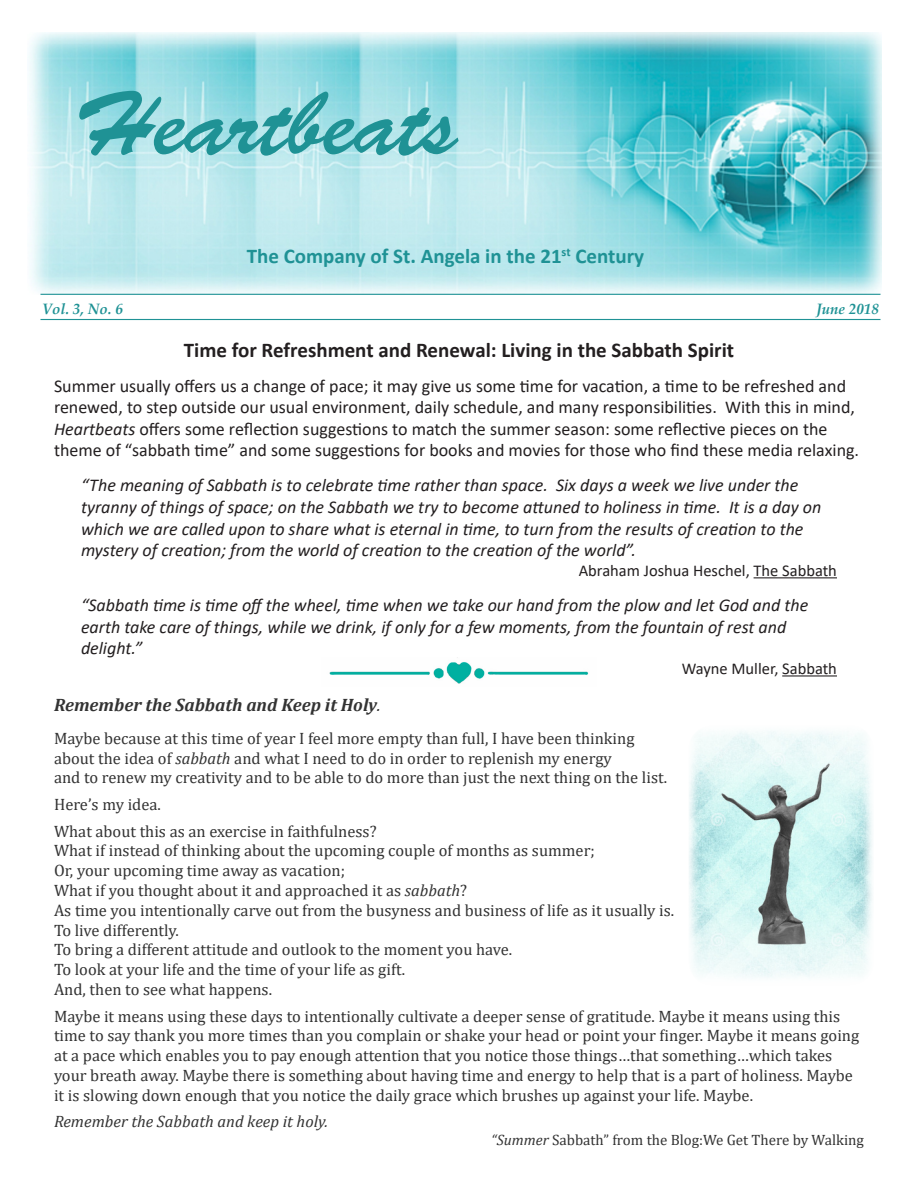
<style>
.page{position:relative;width:918px;height:1188px;background:#fff}
.page>*{position:absolute;margin:0;border:0;box-sizing:border-box;transform-origin:0 0}
.t1{font:90px "Brush Script Std";color:#1f9295}
.t2{font:700 21px "Calibri";color:#231f20}
.t3{font:700 21px "Calibri";color:#1f9295}
.t4{font:italic 18px/21.6px "Calibri";color:#231f20}
.t5{font:18px/21.6px "Calibri";color:#231f20}
.Normal__Web{font:italic 700 18px "Cambria";color:#333}
.Normal__Web-2{font:16.5px/19.8px "Cambria";color:#333}
.t6{font:16.5px "Calibri";color:#231f20}
.Normal__Web-3{font:italic 16.5px "Cambria";color:#333}
.Normal__Web-4{font:15px "Cambria";color:#333}
.t7{font:italic 700 15px "Palatino Linotype";color:#1f9295}
.s1{font-style:italic}
.s2{font-weight:400}
</style>
<div class="page">
<img style="left:28px;top:33px;width:853px;height:262px">
<hr style="left:40px;top:294px;width:840px;height:1px;background:#1f9295">
<hr style="left:40px;top:319px;width:840px;height:1px;background:#1f9295">
<hr style="left:754px;top:577px;width:83px;height:1px;background:#231f20">
<hr style="left:782px;top:675px;width:55px;height:2px;background:#231f20">
<img style="left:689px;top:731px;width:183px;height:247px">
<img style="left:329px;top:662px;width:260px;height:22px">
<p class="t1" style="left:74px;top:74px;width:387px">Heartbeats</p>
<p class="t3" style="left:247px;top:241px;width:399px">The Company of St. Angela in the 21<sup>st</sup> Century</p>
<p class="t7" style="left:42px;top:298px;width:82px">Vol. 3, No. 6</p>
<p class="t7" style="left:816px;top:298px;width:64px">June 2018</p>
<p class="t2" style="left:184px;top:335px;width:552px">Time for Refreshment and Renewal: Living in the Sabbath Spirit</p>
<p class="t5" style="left:54px;top:374px;width:807px">Summer usually offers us a change of pace; it may give us some time for vacation, a time to be refreshed and renewed, to step outside our usual environment, daily schedule, and many responsibilities. With this in mind, <span class="s1">Heartbeats</span> offers some reflection suggestions to match the summer season: some reflective pieces on the theme of “sabbath time” and some suggestions for books and movies for those who find these media relaxing.</p>
<p class="t4" style="left:81px;top:474px;width:742px">“The meaning of Sabbath is to celebrate time rather than space. Six days a week we live under the tyranny of things of space; on the Sabbath we try to become attuned to holiness in time. It is a day on which we are called upon to share what is eternal in time, to turn from the results of creation to the mystery of creation; from the world of creation to the creation of the world”.</p>
<p class="t6" style="left:579px;top:559px;width:260px">Abraham Joshua Heschel, The Sabbath</p>
<p class="t4" style="left:81px;top:594px;width:729px">“Sabbath time is time off the wheel, time when we take our hand from the plow and let God and the earth take care of things, while we drink, if only for a few moments, from the fountain of rest and delight.”</p>
<p class="t6" style="left:682px;top:657px;width:157px">Wayne Muller, Sabbath</p>
<p class="Normal__Web" style="left:54px;top:692px;width:328px">Remember the Sabbath and Keep it Holy<span class="s2">.</span></p>
<p class="Normal__Web-2" style="left:54px;top:728px;width:615px">Maybe because at this time of year I feel more empty than full, I have been thinking about the idea of <span class="s1">sabbath</span> and what I need to do in order to replenish my energy<br>and to renew my creativity and to be able to do more than just the next thing on the list.</p>
<p class="Normal__Web-2" style="left:54px;top:794px;width:108px">Here’s my idea.</p>
<p class="Normal__Web-2" style="left:54px;top:821px;width:622px">What about this as an exercise in faithfulness?<br>What if instead of thinking about the upcoming couple of months as summer;<br>Or, your upcoming time away as vacation;<br>What if you thought about it and approached it as <span class="s1">sabbath</span>?<br>As time you intentionally carve out from the busyness and business of life as it usually is.<br>To live differently.<br>To bring a different attitude and outlook to the moment you have.<br>To look at your life and the time of your life as gift.<br>And, then to see what happens.</p>
<p class="Normal__Web-2" style="left:54px;top:1006px;width:807px">Maybe it means using these days to intentionally cultivate a deeper sense of gratitude. Maybe it means using this time to say thank you more times than you complain or shake your head or point your finger. Maybe it means going at a pace which enables you to pay enough attention that you notice those things…that something…which takes your breath away. Maybe there is something about having time and energy to help that is a part of holiness. Maybe it is slowing down enough that you notice the daily grace which brushes up against your life. Maybe.</p>
<p class="Normal__Web-3" style="left:54px;top:1110px;width:276px">Remember the Sabbath and keep it holy.</p>
<p class="Normal__Web-4" style="left:491px;top:1131px;width:374px"><span class="s1">“Summer</span> Sabbath” from the Blog:We Get There by Walking</p>
</div>
